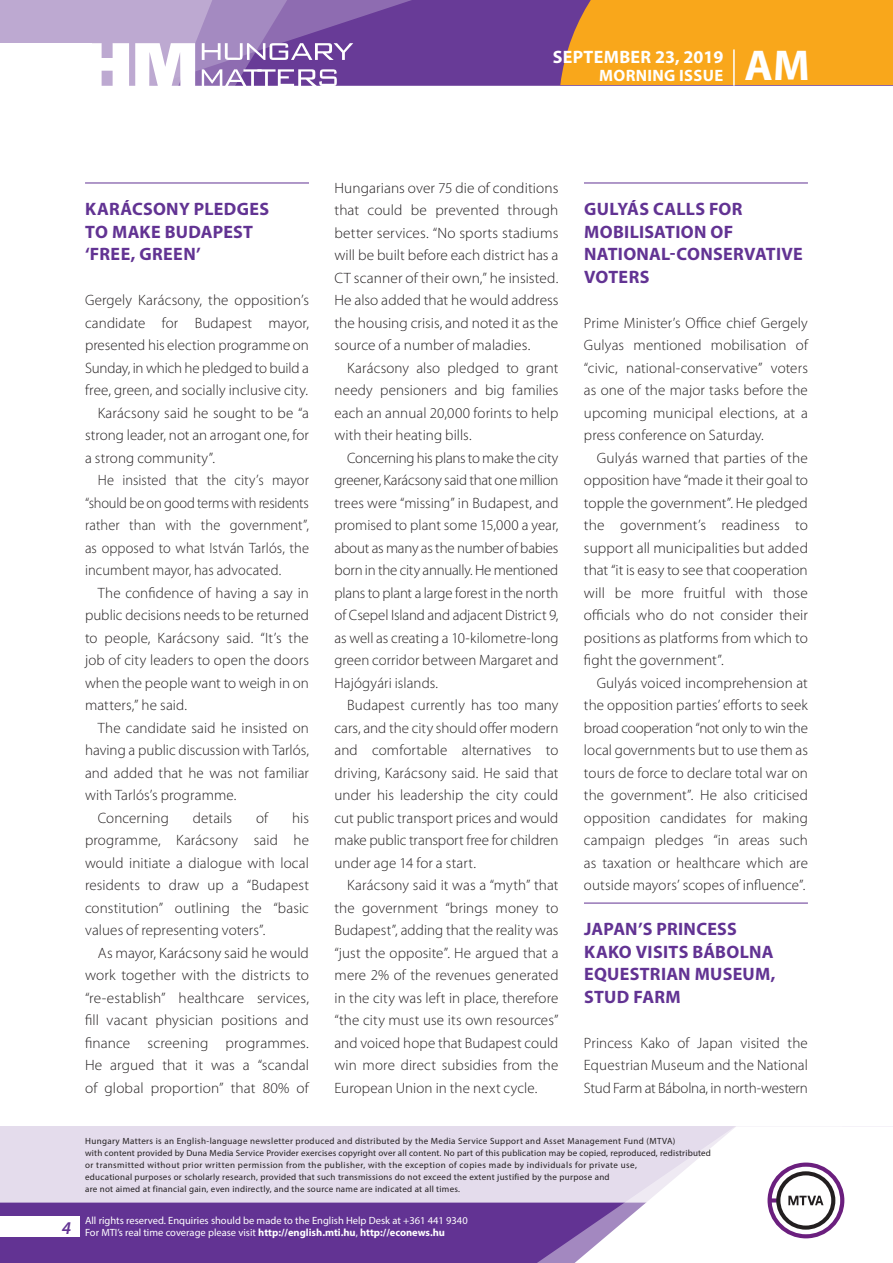
<style>
.page{position:relative;width:893px;height:1263px;background:#fff}
.page>*{position:absolute;margin:0;border:0;box-sizing:border-box;transform-origin:0 0}
.t1{font:700 43.35px "Myriad Pro";color:#fff}
._01_cimsor{font:700 18px/22.5px "Myriad Pro";letter-spacing:.015em;color:#623393}
.t2{font:700 18px "Myriad Pro";letter-spacing:.02em;color:#fff}
.t3{font:italic 600 18px "Myriad Pro";color:#623393}
.t4{font:700 16.5px "Myriad Pro";letter-spacing:.02em;color:#fff}
._03_kenyer_szöveg-2{font:300 15px/22.5px "Myriad Pro";letter-spacing:.005em;color:#231f20;text-align:justify}
._03_kenyer_szöveg-1{font:300 15px/22.5px "Myriad Pro";letter-spacing:.005em;color:#231f20;text-align:justify}
._03_kenyer_szöveg-2-2{font:300 15px/22.5px "Myriad Pro";letter-spacing:.005em;color:#231f20;text-align:justify;scale:.96 1}
.t5{font:10.5px/12px "Myriad Pro";color:#fff}
.t6{font:9px/12px "Myriad Pro";letter-spacing:.03em;color:#231f20}
.s1{font-weight:700}
</style>
<div class="page">
<div style="left:0;top:1126px;width:893px;height:137px;background:#e4dcec"></div>
<div style="left:0;top:1202px;width:506px;height:61px;background:#623393"></div>
<svg style="left:506px;top:1202px;width:69px;height:61px;background:#6b3e99"></svg>
<svg style="left:575px;top:1126px;width:318px;height:137px"></svg>
<div style="left:0;top:1216px;width:79px;height:20px;background:#fff"></div>
<div style="left:0;top:0;width:893px;height:85px;background:#683b97"></div>
<div style="left:560px;top:0;width:333px;height:85px;background:#f9a71b"></div>
<hr style="left:733px;top:49px;width:2px;height:37px;background:#fff">
<svg style="left:0;top:0;width:479px;height:86px"></svg>
<hr style="left:85px;top:183px;width:224px;height:1px;background:#623393">
<hr style="left:584px;top:183px;width:224px;height:1px;background:#623393">
<hr style="left:584px;top:903px;width:224px;height:1px;background:#623393">
<p class="t2" style="left:553px;top:45px;width:172px">SEPTEMBER 23, 2019</p>
<p class="t4" style="left:599px;top:65px;width:125px">MORNING ISSUE</p>
<h1 class="t1" style="left:745px;top:37px;width:67px">AM</h1>
<p class="_01_cimsor" style="left:85px;top:197px;width:186px">KARÁCSONY PLEDGES<br>TO MAKE BUDAPEST ‘FREE, GREEN’</p>
<p class="_03_kenyer_szöveg-1" style="left:85px;top:289px;width:225px">Gergely Karácsony, the opposition’s candidate for Budapest mayor, presented his election programme on Sunday, in which he pledged to build a free, green, and socially inclusive city.</p>
<p class="_03_kenyer_szöveg-2" style="left:85px;top:401px;width:225px;text-indent:13px">Karácsony said he sought to be “a strong leader, not an arrogant one, for a strong community”.</p>
<p class="_03_kenyer_szöveg-2-2" style="left:85px;top:469px;width:235px;text-indent:13px">He insisted that the city’s mayor “should be on good terms with residents rather than with the government”, as opposed to what István Tarlós, the incumbent mayor, has advocated.</p>
<p class="_03_kenyer_szöveg-2" style="left:85px;top:581px;width:225px;text-indent:13px">The confidence of having a say in public decisions needs to be returned to people, Karácsony said. “It’s the job of city leaders to open the doors when the people want to weigh in on matters,” he said.</p>
<p class="_03_kenyer_szöveg-2" style="left:85px;top:716px;width:225px;text-indent:13px">The candidate said he insisted on having a public discussion with Tarlós, and added that he was not familiar with Tarlós’s programme.</p>
<p class="_03_kenyer_szöveg-2" style="left:98px;top:806px;width:73px">Concerning</p>
<p class="_03_kenyer_szöveg-2" style="left:193px;top:806px;width:41px">details</p>
<p class="_03_kenyer_szöveg-2" style="left:256px;top:806px;width:14px">of</p>
<p class="_03_kenyer_szöveg-2" style="left:85px;top:806px;width:225px;text-indent:207px">his programme, Karácsony said he would initiate a dialogue with local residents to draw up a “Budapest constitution” outlining the “basic values of representing voters”.</p>
<p class="_03_kenyer_szöveg-2" style="left:85px;top:941px;width:225px;text-indent:13px">As mayor, Karácsony said he would work together with the districts to “re-establish” healthcare services, fill vacant physician positions and finance screening programmes.<br>He argued that it was a “scandal of global proportion” that 80% of</p>
<p class="_03_kenyer_szöveg-2" style="left:334px;top:176px;width:225px">Hungarians over 75 die of conditions that could be prevented through better services. “No sports stadiums will be built before each district has a CT scanner of their own,” he insisted.<br>He also added that he would address the housing crisis, and noted it as the source of a number of maladies.</p>
<p class="_03_kenyer_szöveg-2" style="left:334px;top:356px;width:225px;text-indent:13px">Karácsony also pledged to grant needy pensioners and big families each an annual 20,000 forints to help with their heating bills.</p>
<p class="_03_kenyer_szöveg-2" style="left:334px;top:446px;width:225px;text-indent:13px">Concerning his plans to make the city greener, Karácsony said that one million trees were “missing” in Budapest, and promised to plant some 15,000 a year, about as many as the number of babies born in the city annually. He mentioned plans to plant a large forest in the north of Csepel Island and adjacent District 9, as well as creating a 10-kilometre-long green corridor between Margaret and Hajógyári islands.</p>
<p class="_03_kenyer_szöveg-2" style="left:334px;top:694px;width:225px;text-indent:13px">Budapest currently has too many cars, and the city should offer modern and comfortable alternatives to driving, Karácsony said. He said that under his leadership the city could cut public transport prices and would make public transport free for children under age 14 for a start.</p>
<p class="_03_kenyer_szöveg-2" style="left:334px;top:874px;width:225px;text-indent:13px">Karácsony said it was a “myth” that the government “brings money to Budapest”, adding that the reality was “just the opposite”. He argued that a mere 2% of the revenues generated in the city was left in place, therefore “the city must use its own resources” and voiced hope that Budapest could win more direct subsidies from the European Union in the next cycle.</p>
<p class="_01_cimsor" style="left:584px;top:197px;width:220px">GULYÁS CALLS FOR<br>MOBILISATION OF<br>NATIONAL-CONSERVATIVE<br>VOTERS</p>
<p class="_03_kenyer_szöveg-1" style="left:584px;top:311px;width:225px">Prime Minister’s Office chief Gergely Gulyas mentioned mobilisation of “civic, national-conservative” voters as one of the major tasks before the upcoming municipal elections, at a press conference on Saturday.</p>
<p class="_03_kenyer_szöveg-2" style="left:584px;top:446px;width:225px;text-indent:13px">Gulyás warned that parties of the opposition have “made it their goal to topple the government”. He pledged the government’s readiness to support all municipalities but added that “it is easy to see that cooperation will be more fruitful with those officials who do not consider their positions as platforms from which to fight the government”.</p>
<p class="_03_kenyer_szöveg-2" style="left:584px;top:671px;width:225px;text-indent:13px">Gulyás voiced incomprehension at the opposition parties’ efforts to seek broad cooperation “not only to win the local governments but to use them as tours de force to declare total war on the government”. He also criticised opposition candidates for making campaign pledges “in areas such as taxation or healthcare which are outside mayors’ scopes of influence”.</p>
<p class="_01_cimsor" style="left:584px;top:917px;width:193px">JAPAN’S PRINCESS<br>KAKO VISITS BÁBOLNA<br>EQUESTRIAN MUSEUM,<br>STUD FARM</p>
<p class="_03_kenyer_szöveg-1" style="left:584px;top:1031px;width:225px">Princess Kako of Japan visited the Equestrian Museum and the National Stud Farm at Bábolna, in north-western</p>
<p class="t3" style="left:62px;top:1217px;width:11px">4</p>
<p class="t6" style="left:85px;top:1134px;width:627px">Hungary Matters is an English-language newsletter produced and distributed by the Media Service Support and Asset Management Fund (MTVA)<br>with content provided by Duna Media Service Provider exercises copyright over all content. No part of this publication may be copied, reproduced, redistributed or transmitted without prior written permission from the publisher, with the exception of copies made by individuals for private use,<br>educational purposes or scholarly research, provided that such transmissions do not exceed the extent justified by the purpose and<br>are not aimed at financial gain, even indirectly, and the source name are indicated at all times.</p>
<p class="t5" style="left:85px;top:1214px;width:384px">All rights reserved. Enquiries should be made to the English Help Desk at +361 441 9340<br>For MTI’s real time coverage please visit <span class="s1">http://english.mti.hu</span>, <span class="s1">http://econews.hu</span></p>
</div>
